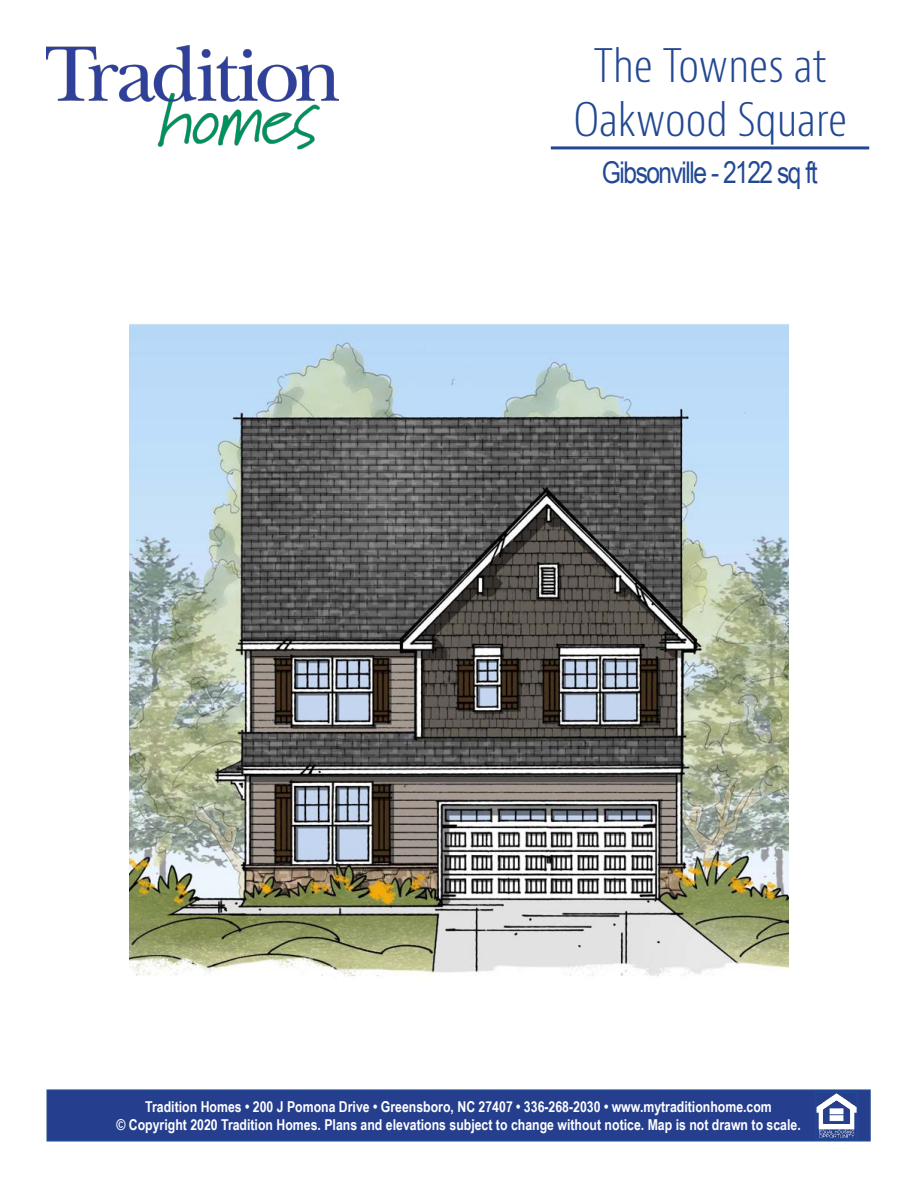
<style>
.page{position:relative;width:918px;height:1188px;background:#fff}
.page>*{position:absolute;margin:0;border:0;box-sizing:border-box;transform-origin:0 0}
.t1{font:300 condensed 45px/54px "Bernino Sans";color:#234893;text-align:center}
.t2{font:30px "Arial Narrow";letter-spacing:-.05em;color:#234893}
.t3{font:700 15px/18px "Arial Narrow";color:#fff;text-align:center}
</style>
<div class="page">
<img style="left:46px;top:46px;width:292px;height:103px">
<hr style="left:551px;top:146px;width:318px;height:3px;background:#234893">
<div style="left:47px;top:1090px;width:823px;height:51px;background:#253f8e"></div>
<div style="left:46px;top:1089px;width:825px;height:53px;border:2px solid #234893"></div>
<img style="left:818px;top:1095px;width:37px;height:41px">
<div style="left:815px;top:1092px;width:43px;height:47px;border:2px solid #234893"></div>
<img style="left:129px;top:324px;width:660px;height:652px">
<h1 class="t1" style="left:574px;top:40px;width:275px">The Townes at<br>Oakwood Square</h1>
<p class="t2" style="left:602px;top:150px;width:217px">Gibsonville - 2122 sq ft</p>
<p class="t3" style="left:116px;top:1097px;width:686px">Tradition Homes • 200 J Pomona Drive • Greensboro, NC 27407 • 336-268-2030 • www.mytraditionhome.com<br>© Copyright 2020 Tradition Homes. Plans and elevations subject to change without notice. Map is not drawn to scale.</p>
</div>
